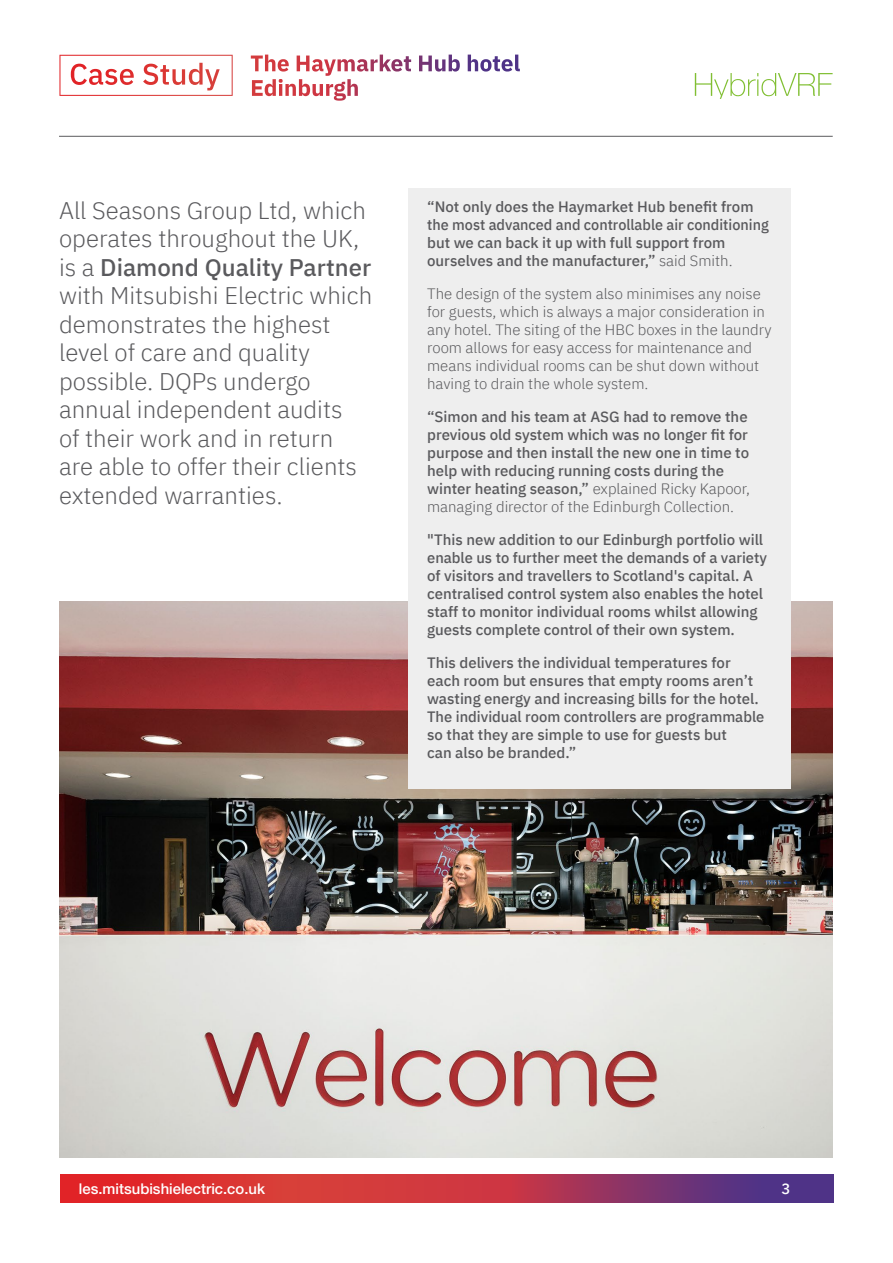
<style>
.page{position:relative;width:893px;height:1263px;background:#fff}
.page>*{position:absolute;margin:0;border:0;box-sizing:border-box;transform-origin:0 0}
.t1{font:300 24px/28.5px "IBM Plex Sans";color:#5a5a5d}
.t2{font:500 15px/18px "IBM Plex Sans";color:#59595c}
.t3{font:300 15px/18px "IBM Plex Sans";color:#59595c}
.t4{font:500 15px "IBM Plex Sans";color:#fff}
.t5{font:500 14.85px "Helvetica Neue LT Pro";color:#fff}
.s1{font-weight:500}
.s2{font-weight:300}
</style>
<div class="page">
<img style="left:60px;top:601px;width:773px;height:556px">
<svg style="left:60px;top:1174px;width:773px;height:29px;background:#b1334d"></svg>
<hr style="left:59px;top:136px;width:774px;height:1px;background:#5a5a5d">
<div style="left:408px;top:188px;width:382px;height:601px;background:#eee"></div>
<svg style="left:59px;top:55px;width:461px;height:41px"></svg>
<svg style="left:695px;top:73px;width:138px;height:26px"></svg>
<p class="t1" style="left:59px;top:194px;width:315px">All Seasons Group Ltd, which operates throughout the UK, is a <span class="s1">Diamond Quality Partner </span>with Mitsubishi Electric which demonstrates the highest level of care and quality possible. DQPs undergo annual independent audits<br>of their work and in return are able to offer their clients extended warranties.</p>
<p class="t2" style="left:427px;top:196px;width:343px">“Not only does the Haymarket Hub benefit from the most advanced and controllable air conditioning but we can back it up with full support from ourselves and the manufacturer,” <span class="s2">said Smith.</span></p>
<p class="t3" style="left:427px;top:283px;width:346px">The design of the system also minimises any noise for guests, which is always a major consideration in any hotel. The siting of the HBC boxes in the laundry room allows for easy access for maintenance and means individual rooms can be shut down without having to drain the whole system.</p>
<p class="t2" style="left:427px;top:406px;width:324px">“Simon and his team at ASG had to remove the previous old system which was no longer fit for purpose and then install the new one in time to help with reducing running costs during the winter heating season,” <span class="s2">explained Ricky Kapoor, managing director of the Edinburgh Collection.</span></p>
<p class="t2" style="left:427px;top:529px;width:341px">"This new addition to our Edinburgh portfolio will enable us to further meet the demands of a variety of visitors and travellers to Scotland's capital. A centralised control system also enables the hotel staff to monitor individual rooms whilst allowing guests complete control of their own system.</p>
<p class="t2" style="left:427px;top:652px;width:339px">This delivers the individual temperatures for each room but ensures that empty rooms aren’t wasting energy and increasing bills for the hotel.<br>The individual room controllers are programmable so that they are simple to use for guests but<br>can also be branded.”</p>
<p class="t5" style="left:79px;top:1180px;width:187px">les.mitsubishielectric.co.uk</p>
<p class="t4" style="left:781px;top:1177px;width:10px">3</p>
</div>
